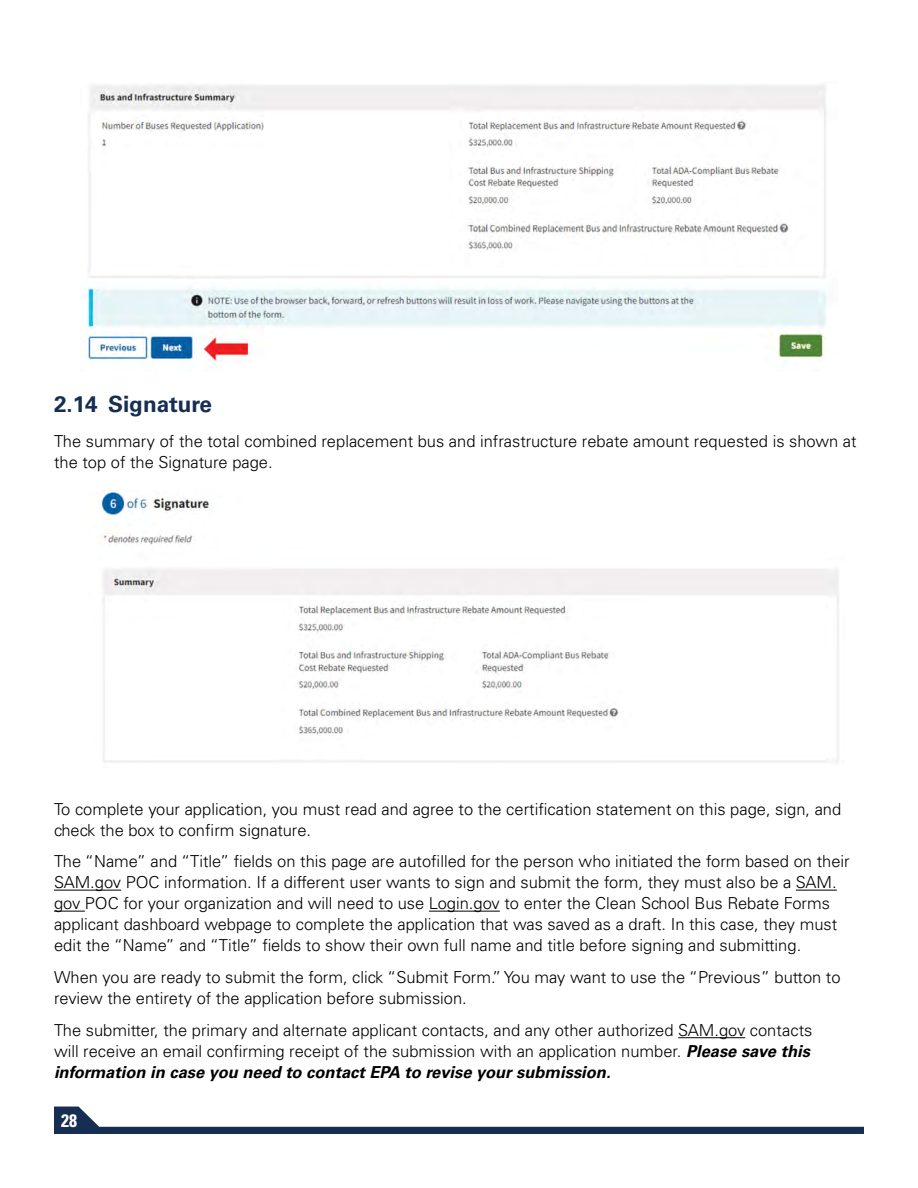
<style>
.page{position:relative;width:918px;height:1188px;background:#fff}
.page>*{position:absolute;margin:0;border:0;box-sizing:border-box;transform-origin:0 0}
.t1{font:700 22.5px "Univers LT Std";color:#162e52}
.t2{font:700 condensed 18px "Univers LT Std";color:#fff}
.t3{font:300 16.5px/21px "Univers LT Std";color:#000}
.s1{font-weight:700;font-style:italic}
</style>
<div class="page">
<svg style="left:54px;top:1107px;width:810px;height:27px"></svg>
<hr style="left:54px;top:890px;width:67px;height:1px;background:#000">
<hr style="left:796px;top:890px;width:41px;height:1px;background:#000">
<hr style="left:54px;top:911px;width:31px;height:1px;background:#000">
<hr style="left:429px;top:911px;width:71px;height:1px;background:#000">
<hr style="left:678px;top:1037px;width:67px;height:1px;background:#000">
<img style="left:83px;top:85px;width:744px;height:278px">
<img style="left:96px;top:490px;width:743px;height:273px">
<h3 class="t1" style="left:54px;top:391px;width:160px">2.14 Signature</h3>
<p class="t3" style="left:54px;top:431px;width:804px">The summary of the total combined replacement bus and infrastructure rebate amount requested is shown at the top of the Signature page.</p>
<p class="t3" style="left:54px;top:798px;width:789px">To complete your application, you must read and agree to the certifcation statement on this page, sign, and check the box to confrm signature.</p>
<p class="t3" style="left:54px;top:851px;width:797px">The “Name” and “Title” felds on this page are autoflled for the person who initiated the form based on their SAM.gov POC information. If a different user wants to sign and submit the form, they must also be a SAM. gov POC for your organization and will need to use Login.gov to enter the Clean School Bus Rebate Forms applicant dashboard webpage to complete the application that was saved as a draft. In this case, they must edit the “Name” and “Title” felds to show their own full name and title before signing and submitting.</p>
<p class="t3" style="left:54px;top:967px;width:788px">When you are ready to submit the form, click “Submit Form.” You may want to use the “Previous” button to review the entirety of the application before submission.</p>
<p class="t3" style="left:54px;top:1020px;width:760px">The submitter, the primary and alternate applicant contacts, and any other authorized SAM.gov contacts will receive an email confrming receipt of the submission with an application number. <span class="s1">Please save this information in case you need to contact EPA to revise your submission.</span></p>
<p class="t2" style="left:61px;top:1109px;width:17px">28</p>
</div>
